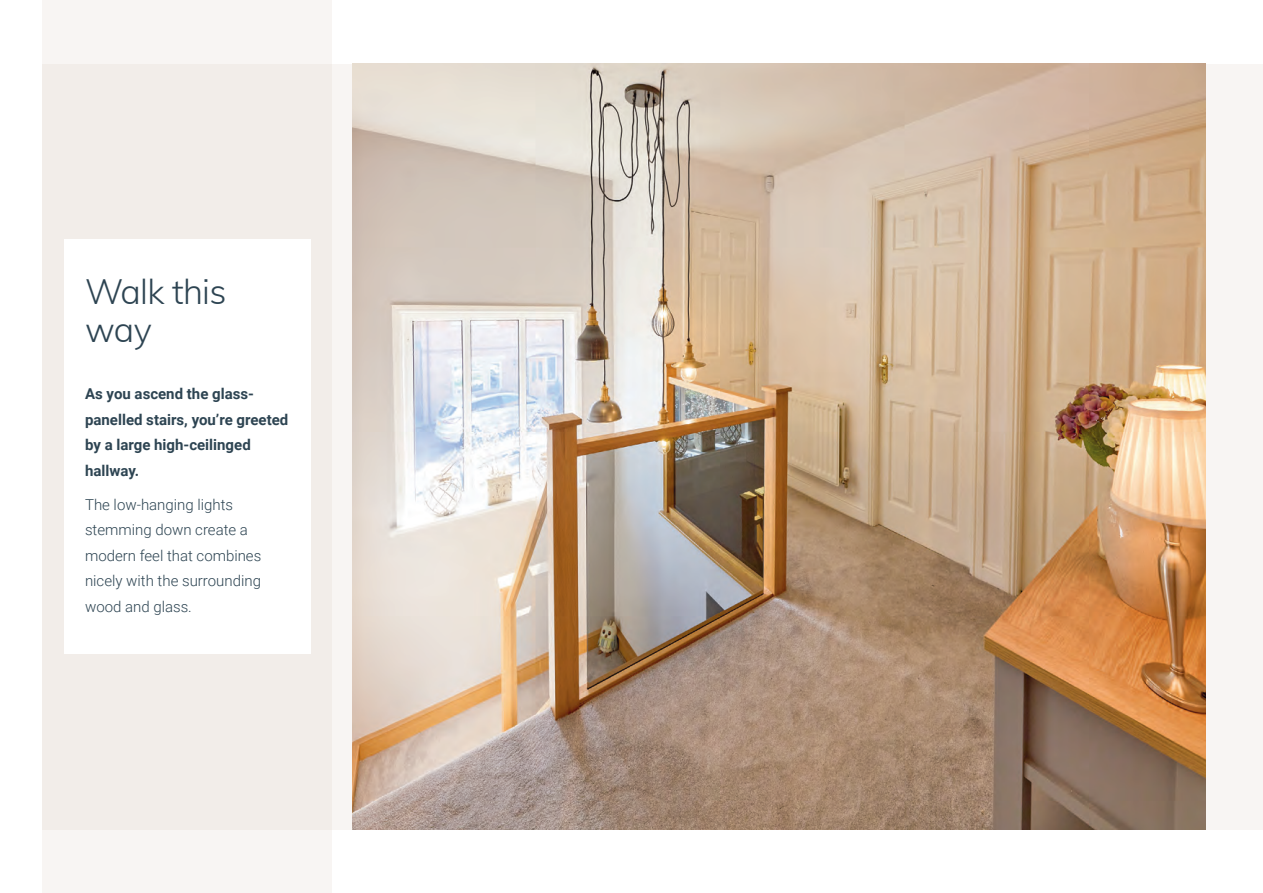
<style>
.page{position:relative;width:1263px;height:893px;background:#fff}
.page>*{position:absolute;margin:0;border:0;box-sizing:border-box;transform-origin:0 0}
.t1{font:300 34.5px/38.5px "Muli";letter-spacing:-.02em;color:#2d4452}
.t2{font:300 15px/25.5px "Roboto";color:#2d4452}
.t3{font:700 15px/25.5px "Roboto";color:#2d4452}
</style>
<div class="page">
<div style="left:43px;top:0;width:289px;height:893px;background:#f8f5f3"></div>
<div style="left:43px;top:64px;width:1220px;height:765px;background:#f2ede9"></div>
<img style="left:353px;top:64px;width:852px;height:765px">
<div style="left:64px;top:239px;width:246px;height:415px;background:#fff"></div>
<p class="t1" style="left:85px;top:270px;width:143px">Walk this way</p>
<p class="t3" style="left:85px;top:381px;width:205px">As you ascend the glass&shy;panelled stairs, you’re greeted by a large high-ceilinged hallway.</p>
<p class="t2" style="left:85px;top:491px;width:178px">The low-hanging lights stemming down create a modern feel that combines nicely with the surrounding wood and glass.</p>
</div>
